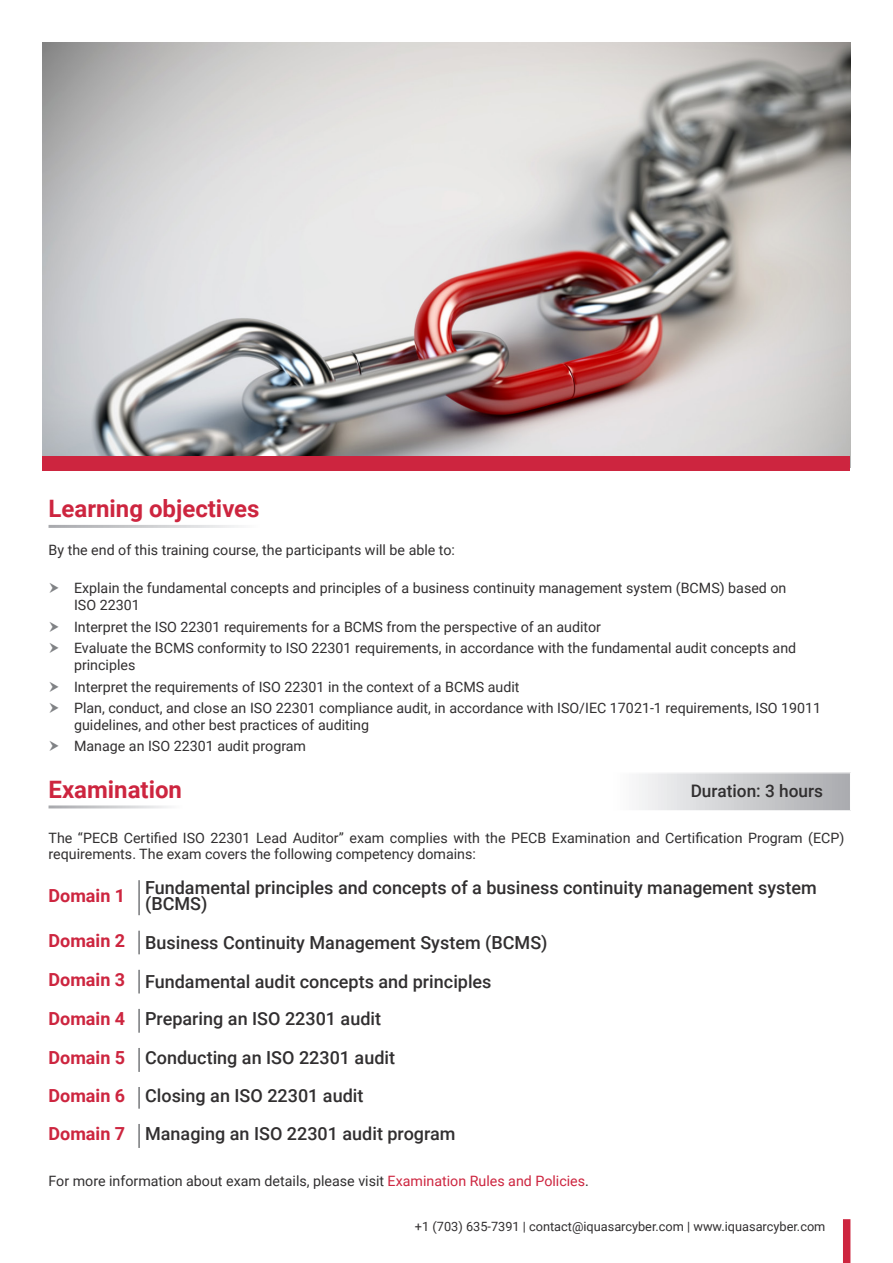
<style>
.page{position:relative;width:893px;height:1263px;background:#fff}
.page>*{position:absolute;margin:0;border:0;box-sizing:border-box;transform-origin:0 0}
.t1{font:700 24px "Roboto";color:#cd253f}
.t2{font:500 18px/16.5px "Roboto";color:#312f30}
.t3{font:700 18px "Roboto";color:#cd253f}
.t4{font:500 17.25px "Roboto";color:#312f30}
.Bullet_Points{font:14.25px/17.1px "Roboto";color:#312f30}
.Bullet_Points-2{font:12.75px "Roboto";color:#312f30}
.s1{color:#cd253f}
</style>
<div class="page">
<img style="left:43px;top:43px;width:807px;height:413px">
<div style="left:43px;top:456px;width:807px;height:15px;background:#cd253f"></div>
<svg style="left:639px;top:773px;width:211px;height:37px;background:#cecfd1"></svg>
<hr style="left:138px;top:880px;width:2px;height:35px;background:#76787b">
<hr style="left:138px;top:930px;width:2px;height:24px;background:#76787b">
<hr style="left:138px;top:969px;width:2px;height:25px;background:#76787b">
<hr style="left:138px;top:1009px;width:2px;height:24px;background:#76787b">
<hr style="left:138px;top:1048px;width:2px;height:24px;background:#76787b">
<hr style="left:138px;top:1087px;width:2px;height:22px;background:#76787b">
<hr style="left:138px;top:1124px;width:2px;height:24px;background:#76787b">
<div style="left:843px;top:1219px;width:7px;height:44px;background:#cd253f"></div>
<p class="t1" style="left:49px;top:492px;width:213px">Learning objectives</p>
<p class="Bullet_Points" style="left:49px;top:541px;width:408px">By the end of this training course, the participants will be able to:</p>
<p class="Bullet_Points" style="left:74px;top:579px;width:714px">Explain the fundamental concepts and principles of a business continuity management system (BCMS) based on<br>ISO 22301</p>
<p class="Bullet_Points" style="left:74px;top:618px;width:528px">Interpret the ISO 22301 requirements for a BCMS from the perspective of an auditor</p>
<p class="Bullet_Points" style="left:74px;top:639px;width:724px">Evaluate the BCMS conformity to ISO 22301 requirements, in accordance with the fundamental audit concepts and principles</p>
<p class="Bullet_Points" style="left:74px;top:677px;width:447px">Interpret the requirements of ISO 22301 in the context of a BCMS audit</p>
<p class="Bullet_Points" style="left:74px;top:699px;width:749px">Plan, conduct, and close an ISO 22301 compliance audit, in accordance with ISO/IEC 17021-1 requirements, ISO 19011 guidelines, and other best practices of auditing</p>
<p class="Bullet_Points" style="left:74px;top:737px;width:234px">Manage an ISO 22301 audit program</p>
<p class="t1" style="left:49px;top:773px;width:135px">Examination</p>
<p class="t4" style="left:691px;top:779px;width:134px">Duration: 3 hours</p>
<p class="Bullet_Points" style="left:49px;top:829px;width:797px;line-height:16.5px">The “PECB Certified ISO 22301 Lead Auditor” exam complies with the PECB Examination and Certification Program (ECP) requirements. The exam covers the following competency domains:</p>
<p class="t3" style="left:49px;top:883px;width:78px">Domain 1</p>
<p class="t2" style="left:145px;top:878px;width:673px">Fundamental principles and concepts of a business continuity management system (BCMS)</p>
<p class="t3" style="left:49px;top:928px;width:78px">Domain 2</p>
<p class="t2" style="left:145px;top:934px;width:404px">Business Continuity Management System (BCMS)</p>
<p class="t3" style="left:49px;top:967px;width:78px">Domain 3</p>
<p class="t2" style="left:145px;top:973px;width:348px">Fundamental audit concepts and principles</p>
<p class="t3" style="left:49px;top:1006px;width:78px">Domain 4</p>
<p class="t2" style="left:145px;top:1009px;width:237px">Preparing an ISO 22301 audit</p>
<p class="t3" style="left:49px;top:1045px;width:78px">Domain 5</p>
<p class="t2" style="left:145px;top:1049px;width:252px">Conducting an ISO 22301 audit</p>
<p class="t3" style="left:49px;top:1083px;width:78px">Domain 6</p>
<p class="t2" style="left:145px;top:1087px;width:220px">Closing an ISO 22301 audit</p>
<p class="t3" style="left:49px;top:1121px;width:78px">Domain 7</p>
<p class="t2" style="left:145px;top:1125px;width:312px">Managing an ISO 22301 audit program</p>
<p class="Bullet_Points" style="left:49px;top:1172px;width:542px">For more information about exam details, please visit <span class="s1">Examination Rules and Policies</span>.</p>
<p class="Bullet_Points-2" style="left:415px;top:1218px;width:412px">+1 (703) 635-7391 | contact@iquasarcyber.com | www.iquasarcyber.com</p>
</div>
